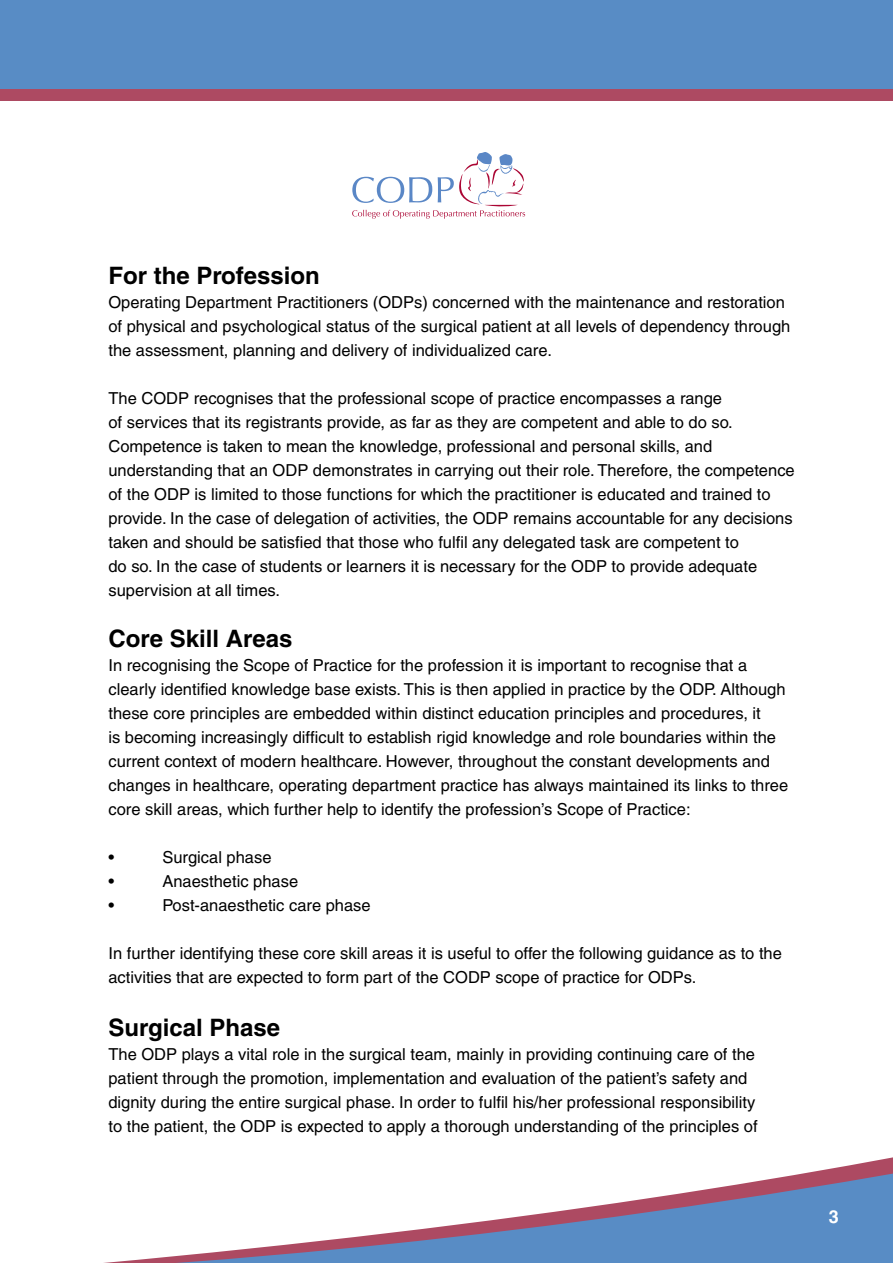
<style>
.page{position:relative;width:893px;height:1263px;background:#fff}
.page>*{position:absolute;margin:0;border:0;box-sizing:border-box;transform-origin:0 0}
.t1{font:700 24px "Helvetica";color:#000}
.t2{font:700 18px "Helvetica";color:#fff}
.t3{font:16.5px/24px "Helvetica";color:#000}
</style>
<div class="page">
<svg style="left:104px;top:1159px;width:789px;height:104px"></svg>
<div style="left:0;top:11px;width:893px;height:90px;background:#ad4a62"></div>
<div style="left:0;top:0;width:893px;height:89px;background:#588cc5"></div>
<svg style="left:352px;top:152px;width:173px;height:67px"></svg>
<h1 class="t1" style="left:108px;top:261px;width:213px">For the Profession</h1>
<p class="t3" style="left:108px;top:290px;width:683px">Operating Department Practitioners (ODPs) concerned with the maintenance and restoration of physical and psychological status of the surgical patient at all levels of dependency through the assessment, planning and delivery of individualized care.</p>
<p class="t3" style="left:108px;top:386px;width:688px">The CODP recognises that the professional scope of practice encompasses a range<br>of services that its registrants provide, as far as they are competent and able to do so.<br>Competence is taken to mean the knowledge, professional and personal skills, and understanding that an ODP demonstrates in carrying out their role. Therefore, the competence of the ODP is limited to those functions for which the practitioner is educated and trained to provide. In the case of delegation of activities, the ODP remains accountable for any decisions taken and should be satisfied that those who fulfil any delegated task are competent to<br>do so. In the case of students or learners it is necessary for the ODP to provide adequate supervision at all times.</p>
<h1 class="t1" style="left:108px;top:624px;width:186px">Core Skill Areas</h1>
<p class="t3" style="left:108px;top:653px;width:681px">In recognising the Scope of Practice for the profession it is important to recognise that a clearly identified knowledge base exists. This is then applied in practice by the ODP. Although these core principles are embedded within distinct education principles and procedures, it<br>is becoming increasingly difficult to establish rigid knowledge and role boundaries within the current context of modern healthcare. However, throughout the constant developments and changes in healthcare, operating department practice has always maintained its links to three core skill areas, which further help to identify the profession’s Scope of Practice:</p>
<p class="t3" style="left:108px;top:845px;width:7px">•</p>
<p class="t3" style="left:162px;top:845px;width:111px">Surgical phase</p>
<p class="t3" style="left:108px;top:869px;width:7px">•</p>
<p class="t3" style="left:162px;top:869px;width:137px">Anaesthetic phase</p>
<p class="t3" style="left:108px;top:893px;width:7px">•</p>
<p class="t3" style="left:162px;top:893px;width:210px">Post-anaesthetic care phase</p>
<p class="t3" style="left:108px;top:941px;width:675px">In further identifying these core skill areas it is useful to offer the following guidance as to the activities that are expected to form part of the CODP scope of practice for ODPs.</p>
<h1 class="t1" style="left:108px;top:1012px;width:173px">Surgical Phase</h1>
<p class="t3" style="left:108px;top:1042px;width:651px">The ODP plays a vital role in the surgical team, mainly in providing continuing care of the patient through the promotion, implementation and evaluation of the patient’s safety and dignity during the entire surgical phase. In order to fulfil his/her professional responsibility to the patient, the ODP is expected to apply a thorough understanding of the principles of</p>
<p class="t2" style="left:829px;top:1205px;width:12px">3</p>
</div>
